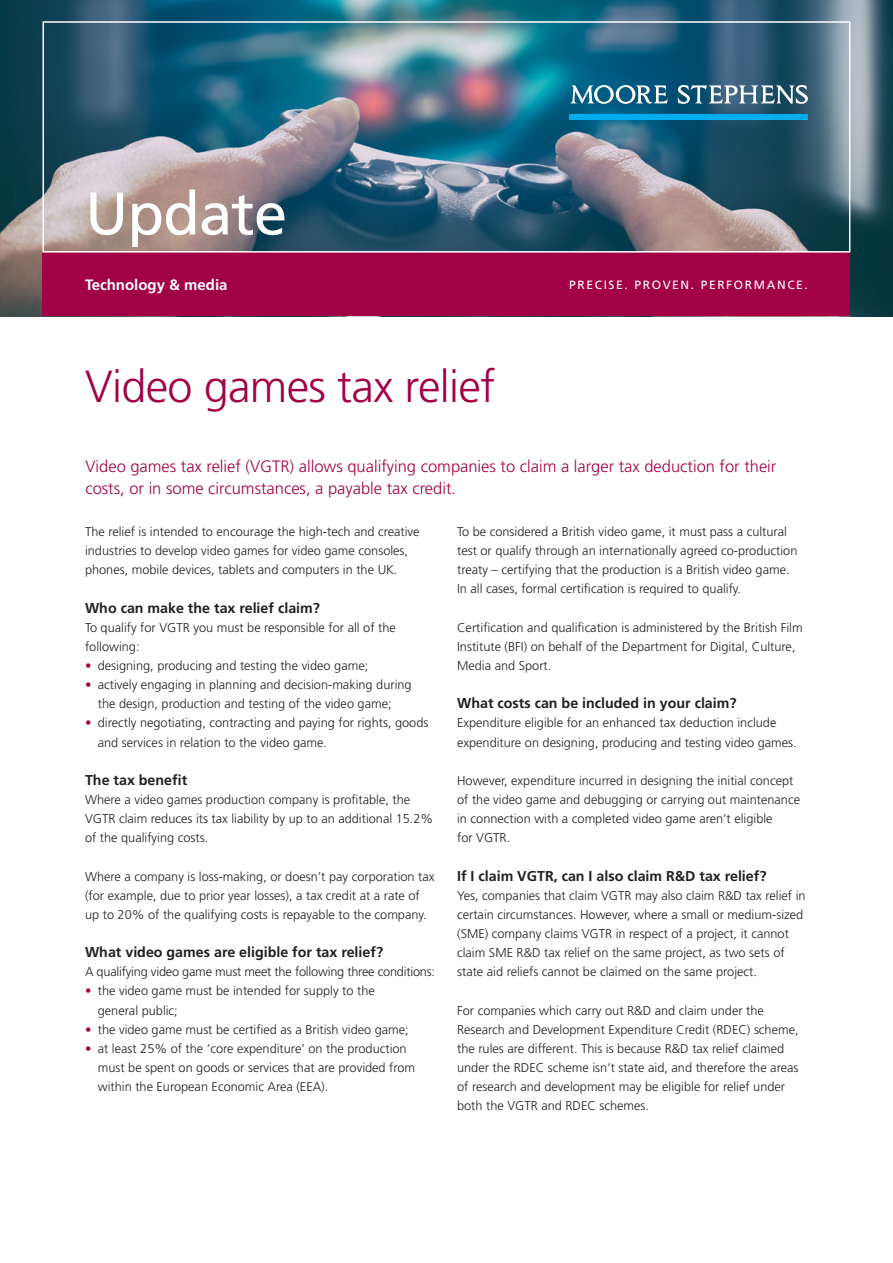
<style>
.page{position:relative;width:893px;height:1263px;background:#fff}
.page>*{position:absolute;margin:0;border:0;box-sizing:border-box;transform-origin:0 0}
.Factsheet_Title{font:60px "Frutiger LT Std";letter-spacing:-.015em;color:#fff}
.Factsheet_heading{font:300 45px "Frutiger LT Std";letter-spacing:-.015em;color:#a30146}
.Leader{font:300 16.5px/22.5px "Frutiger LT Std";color:#a30146}
.Descriptor{font:700 15px "Frutiger LT Std";color:#fff}
.Subheading_1{font:700 14.25px "Frutiger LT Std";color:#231f20}
.Body_copy{font:300 12.75px/19.2px "Frutiger LT Std";color:#231f20}
.Strapline{font:12px "Frutiger LT Std";letter-spacing:.135em;color:#fff}
.s1{color:#a30146}
</style>
<div class="page">
<img style="left:0;top:0;width:893px;height:316px">
<div style="left:43px;top:253px;width:807px;height:63px;background:#a30146"></div>
<div style="left:43px;top:21px;width:807px;height:232px;border:2px solid #fff"></div>
<svg style="left:570px;top:85px;width:98px;height:19px"></svg>
<svg style="left:678px;top:85px;width:130px;height:19px"></svg>
<div style="left:570px;top:114px;width:238px;height:5px;background:#00aeef"></div>
<p class="Factsheet_Title" style="left:85px;top:178px;width:204px">Update</p>
<p class="Descriptor" style="left:85px;top:276px;width:144px">Technology &amp; media</p>
<p class="Strapline" style="left:569px;top:278px;width:240px">PRECISE. PROVEN. PERFORMANCE.</p>
<p class="Factsheet_heading" style="left:85px;top:361px;width:412px">Video games tax relief</p>
<p class="Leader" style="left:85px;top:455px;width:693px">Video games tax relief (VGTR) allows qualifying companies to claim a larger tax deduction for their costs, or in some circumstances, a payable tax credit.</p>
<p class="Body_copy" style="left:85px;top:522px;width:336px">The relief is intended to encourage the high-tech and creative industries to develop video games for video game consoles, phones, mobile devices, tablets and computers in the UK.</p>
<p class="Subheading_1" style="left:85px;top:599px;width:236px">Who can make the tax relief claim?</p>
<p class="Body_copy" style="left:85px;top:618px;width:312px">To qualify for VGTR you must be responsible for all of the following:</p>
<p class="Body_copy" style="left:85px;top:656px;width:285px"><span class="s1">•</span> designing, producing and testing the video game;</p>
<p class="Body_copy" style="left:85px;top:675px;width:328px;text-align:center"><span class="s1">•</span> actively engaging in planning and decision-making during the design, production and testing of the video game;</p>
<p class="Body_copy" style="left:98px;top:714px;width:332px;text-indent:-13px"><span class="s1">•</span> directly negotiating, contracting and paying for rights, goods and services in relation to the video game.</p>
<p class="Subheading_1" style="left:85px;top:771px;width:104px">The tax benefit</p>
<p class="Body_copy" style="left:85px;top:790px;width:350px">Where a video games production company is profitable, the<br>VGTR claim reduces its tax liability by up to an additional 15.2% of the qualifying costs.</p>
<p class="Body_copy" style="left:85px;top:867px;width:351px">Where a company is loss-making, or doesn’t pay corporation tax (for example, due to prior year losses), a tax credit at a rate of up to 20% of the qualifying costs is repayable to the company.</p>
<p class="Subheading_1" style="left:85px;top:944px;width:300px">What video games are eligible for tax relief?</p>
<p class="Body_copy" style="left:85px;top:962px;width:352px">A qualifying video game must meet the following three conditions:</p>
<p class="Body_copy" style="left:98px;top:981px;width:279px;text-indent:-13px"><span class="s1">•</span> the video game must be intended for supply to the general public;</p>
<p class="Body_copy" style="left:85px;top:1020px;width:325px"><span class="s1">•</span> the video game must be certified as a British video game;</p>
<p class="Body_copy" style="left:98px;top:1039px;width:319px;text-indent:-13px"><span class="s1">•</span> at least 25% of the ‘core expenditure’ on the production must be spent on goods or services that are provided from within the European Economic Area (EEA).</p>
<p class="Body_copy" style="left:457px;top:522px;width:342px">To be considered a British video game, it must pass a cultural test or qualify through an internationally agreed co-production treaty – certifying that the production is a British video game.<br>In all cases, formal certification is required to qualify.</p>
<p class="Body_copy" style="left:457px;top:618px;width:347px">Certification and qualification is administered by the British Film<br>Institute (BFI) on behalf of the Department for Digital, Culture,<br>Media and Sport.</p>
<p class="Subheading_1" style="left:457px;top:695px;width:281px">What costs can be included in your claim?</p>
<p class="Body_copy" style="left:457px;top:714px;width:341px">Expenditure eligible for an enhanced tax deduction include expenditure on designing, producing and testing video games.</p>
<p class="Body_copy" style="left:457px;top:771px;width:344px">However, expenditure incurred in designing the initial concept of the video game and debugging or carrying out maintenance in connection with a completed video game aren’t eligible<br>for VGTR.</p>
<p class="Subheading_1" style="left:457px;top:867px;width:311px">If I claim VGTR, can I also claim R&amp;D tax relief?</p>
<p class="Body_copy" style="left:457px;top:886px;width:350px">Yes, companies that claim VGTR may also claim R&amp;D tax relief in certain circumstances. However, where a small or medium-sized (SME) company claims VGTR in respect of a project, it cannot claim SME R&amp;D tax relief on the same project, as two sets of state aid reliefs cannot be claimed on the same project.</p>
<p class="Body_copy" style="left:457px;top:1001px;width:343px">For companies which carry out R&amp;D and claim under the Research and Development Expenditure Credit (RDEC) scheme, the rules are different. This is because R&amp;D tax relief claimed under the RDEC scheme isn’t state aid, and therefore the areas of research and development may be eligible for relief under both the VGTR and RDEC schemes.</p>
</div>
